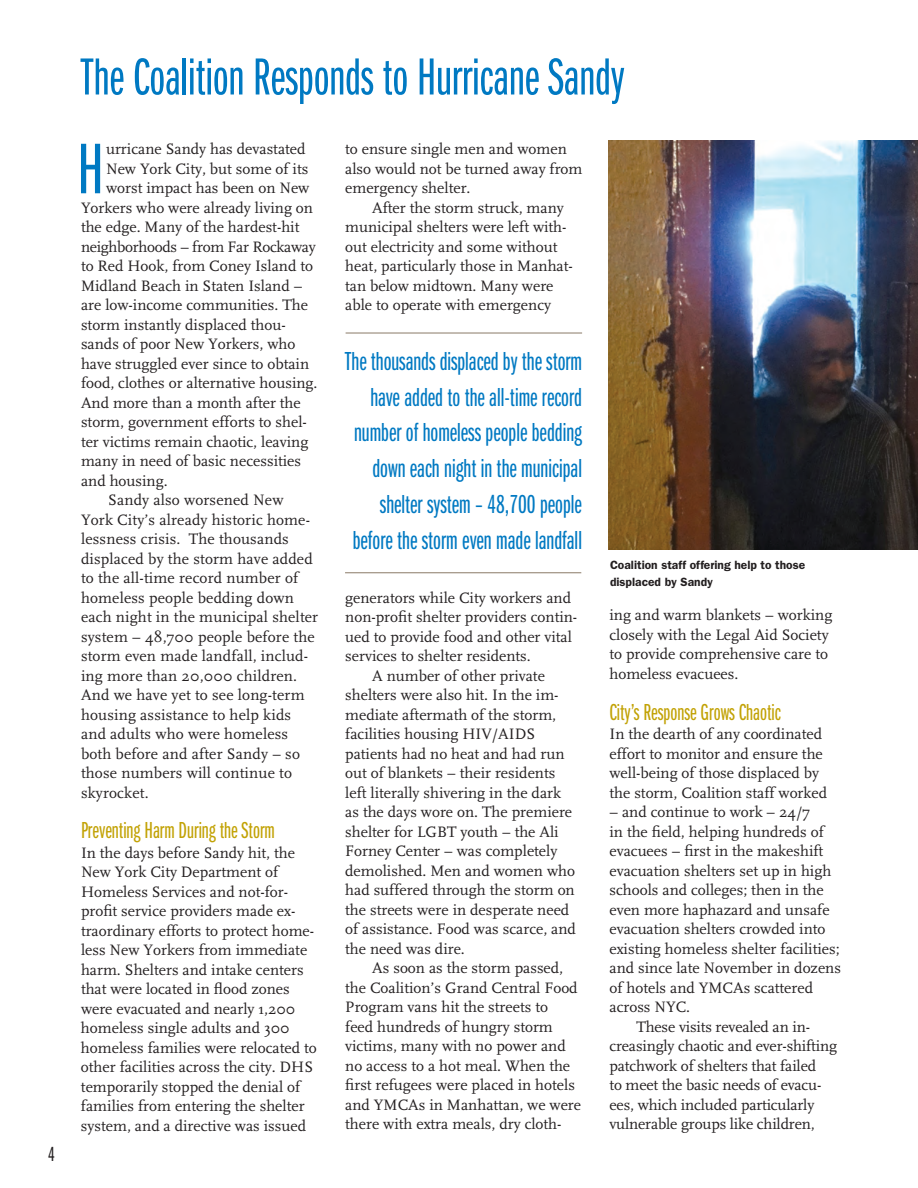
<style>
.page{position:relative;width:918px;height:1188px;background:#fff}
.page>*{position:absolute;margin:0;border:0;box-sizing:border-box;transform-origin:0 0}
.t1{font:74.25px "Franklin Gothic Book X Cmpr";color:#0079c2}
.t2{font:54px "Franklin Gothic Book X Cmpr";color:#0079c2}
.t3{font:27px/36px "Franklin Gothic Book X Cmpr";color:#0079c2;text-align:right}
.t4{font:24px "Franklin Gothic Book X Cmpr";color:#c2a205}
.t5{font:21px "Franklin Gothic Book X Cmpr";color:#231f20}
.t6{font:15.75px/19.5px "FF Scala";color:#231f20}
.t7{font:15.75px "FF Scala";letter-spacing:-.02em;color:#231f20}
.t8{font:600 12px/16.5px "Franklin Gothic";color:#231f20}
.s1{font-style:italic}
</style>
<div class="page">
<img style="left:608px;top:140px;width:310px;height:410px">
<hr style="left:346px;top:333px;width:236px;height:1px;background:#8a7966">
<hr style="left:345px;top:572px;width:236px;height:1px;background:#8a7966">
<h3 class="t5" style="left:48px;top:1143px;width:8px">4</h3>
<h2 class="t2" style="left:81px;top:49px;width:545px">The Coalition Responds to Hurricane Sandy</h2>
<h1 class="t1" style="left:77px;top:131px;width:28px">H</h1>
<p class="t6" style="left:106px;top:140px;width:201px">urricane Sandy has devastated</p>
<p class="t6" style="left:345px;top:140px;width:239px">to ensure single men and women also would not be turned away from emergency shelter.</p>
<p class="t6" style="left:345px;top:198px;width:229px;text-indent:27px">After the storm struck, many municipal shelters were left with&shy;out electricity and some without heat, particularly those in Manhat&shy;tan below midtown. Many were able to operate with emergency</p>
<p class="t6" style="left:106px;top:159px;width:204px">New York City, but some of its</p>
<p class="t6" style="left:106px;top:179px;width:205px">worst impact has been on New</p>
<p class="t6" style="left:81px;top:198px;width:234px">Yorkers who were already living on</p>
<p class="t6" style="left:81px;top:218px;width:220px">the edge. Many of the hardest-hit</p>
<p class="t7" style="left:81px;top:238px;width:236px">neighborhoods – from Far Rockaway</p>
<p class="t6" style="left:81px;top:257px;width:234px">to Red Hook, from Coney Island to</p>
<p class="t6" style="left:81px;top:276px;width:223px">Midland Beach in Staten Island –</p>
<p class="t6" style="left:81px;top:296px;width:229px">are low-income communities. The</p>
<p class="t6" style="left:81px;top:315px;width:206px">storm instantly displaced thou-</p>
<p class="t6" style="left:81px;top:335px;width:216px">sands of poor New Yorkers, who</p>
<p class="t6" style="left:81px;top:354px;width:230px">have struggled ever since to obtain</p>
<p class="t6" style="left:81px;top:374px;width:238px">food, clothes or alternative housing.</p>
<p class="t6" style="left:81px;top:393px;width:221px">And more than a month after the</p>
<p class="t6" style="left:81px;top:413px;width:227px">storm, government efforts to shel-</p>
<p class="t6" style="left:81px;top:432px;width:229px">ter victims remain chaotic, leaving</p>
<p class="t6" style="left:81px;top:452px;width:222px">many in need of basic necessities</p>
<p class="t6" style="left:81px;top:471px;width:88px">and housing.</p>
<p class="t6" style="left:108px;top:491px;width:177px">Sandy also worsened New</p>
<p class="t6" style="left:81px;top:510px;width:231px">York City’s already historic home-</p>
<p class="t6" style="left:81px;top:530px;width:209px">lessness crisis. The thousands</p>
<p class="t6" style="left:81px;top:549px;width:233px">displaced by the storm have added</p>
<p class="t6" style="left:81px;top:569px;width:219px">to the all-time record number of</p>
<p class="t6" style="left:81px;top:588px;width:214px">homeless people bedding down</p>
<p class="t6" style="left:81px;top:608px;width:239px">each night in the municipal shelter</p>
<p class="t6" style="left:81px;top:627px;width:235px">system – 48,700 people before the</p>
<p class="t6" style="left:81px;top:647px;width:229px">storm even made landfall, includ-</p>
<p class="t6" style="left:81px;top:666px;width:218px">ing more than 20,000 children.</p>
<p class="t6" style="left:81px;top:686px;width:225px">And we have yet to see long-term</p>
<p class="t6" style="left:81px;top:705px;width:212px">housing assistance to help kids</p>
<p class="t6" style="left:81px;top:725px;width:209px">and adults who were homeless</p>
<p class="t6" style="left:81px;top:744px;width:221px">both before and after Sandy – so</p>
<p class="t6" style="left:81px;top:764px;width:213px">those numbers will continue to</p>
<p class="t6" style="left:81px;top:783px;width:69px">skyrocket.</p>
<h3 class="t4" style="left:81px;top:818px;width:195px">Preventing Harm During the Storm</h3>
<p class="t6" style="left:81px;top:843px;width:237px">In the days before Sandy hit, the New York City Department of Homeless Services and not-for&shy;profit service providers made ex&shy;traordinary efforts to protect home&shy;less New Yorkers from immediate harm. Shelters and intake centers that were located in flood zones were evacuated and nearly <span class="s1">1</span>,200 homeless single adults and 300 homeless families were relocated to other facilities across the city. DHS temporarily stopped the denial of families from entering the shelter system, and a directive was issued</p>
<h3 class="t3" style="left:345px;top:343px;width:238px">The thousands displaced by the storm have added to the all-time record number of homeless people bedding down each night in the municipal shelter system – 48,700 people before the storm even made landfall</h3>
<p class="t8" style="left:610px;top:556px;width:197px">Coalition staff offering help to those displaced by Sandy</p>
<p class="t6" style="left:345px;top:588px;width:227px">generators while City workers and</p>
<p class="t6" style="left:345px;top:608px;width:234px">non-profit shelter providers contin-</p>
<p class="t6" style="left:345px;top:627px;width:228px">ued to provide food and other vital</p>
<p class="t6" style="left:345px;top:647px;width:187px">services to shelter residents.</p>
<p class="t6" style="left:372px;top:666px;width:174px">A number of other private</p>
<p class="t6" style="left:345px;top:686px;width:215px">shelters were also hit. In the im-</p>
<p class="t6" style="left:345px;top:705px;width:212px">mediate aftermath of the storm,</p>
<p class="t6" style="left:345px;top:725px;width:192px">facilities housing HIV/AIDS</p>
<p class="t6" style="left:345px;top:744px;width:221px">patients had no heat and had run</p>
<p class="t6" style="left:345px;top:764px;width:212px">out of blankets – their residents</p>
<p class="t6" style="left:345px;top:783px;width:217px">left literally shivering in the dark</p>
<p class="t6" style="left:345px;top:803px;width:229px">as the days wore on. The premiere</p>
<p class="t6" style="left:345px;top:822px;width:215px">shelter for LGBT youth – the Ali</p>
<p class="t6" style="left:345px;top:842px;width:214px">Forney Center – was completely</p>
<p class="t6" style="left:345px;top:861px;width:231px">demolished. Men and women who</p>
<p class="t6" style="left:345px;top:881px;width:231px">had suffered through the storm on</p>
<p class="t6" style="left:345px;top:900px;width:226px">the streets were in desperate need</p>
<p class="t6" style="left:345px;top:920px;width:232px">of assistance. Food was scarce, and</p>
<p class="t6" style="left:345px;top:939px;width:121px">the need was dire.</p>
<p class="t6" style="left:372px;top:959px;width:192px">As soon as the storm passed,</p>
<p class="t6" style="left:345px;top:978px;width:234px">the Coalition’s Grand Central Food</p>
<p class="t6" style="left:345px;top:998px;width:204px">Program vans hit the streets to</p>
<p class="t6" style="left:345px;top:1017px;width:209px">feed hundreds of hungry storm</p>
<p class="t6" style="left:345px;top:1037px;width:222px">victims, many with no power and</p>
<p class="t6" style="left:345px;top:1056px;width:227px">no access to a hot meal. When the</p>
<p class="t6" style="left:345px;top:1076px;width:231px">first refugees were placed in hotels</p>
<p class="t6" style="left:345px;top:1095px;width:237px">and YMCAs in Manhattan, we were</p>
<p class="t6" style="left:345px;top:1115px;width:218px">there with extra meals, dry cloth-</p>
<p class="t6" style="left:609px;top:606px;width:224px">ing and warm blankets – working closely with the Legal Aid Society to provide comprehensive care to homeless evacuees.</p>
<h3 class="t4" style="left:609px;top:699px;width:173px">City’s Response Grows Chaotic</h3>
<p class="t6" style="left:609px;top:724px;width:219px">In the dearth of any coordinated effort to monitor and ensure the well-being of those displaced by the storm, Coalition staff worked</p>
<p class="t6" style="left:609px;top:802px;width:202px">– and continue to work – 24/7</p>
<p class="t6" style="left:609px;top:822px;width:216px">in the field, helping hundreds of</p>
<p class="t6" style="left:609px;top:841px;width:215px">evacuees – first in the makeshift</p>
<p class="t6" style="left:609px;top:861px;width:223px">evacuation shelters set up in high</p>
<p class="t6" style="left:609px;top:880px;width:216px">schools and colleges; then in the</p>
<p class="t6" style="left:609px;top:900px;width:222px">even more haphazard and unsafe</p>
<p class="t6" style="left:609px;top:919px;width:218px">evacuation shelters crowded into</p>
<p class="t6" style="left:609px;top:939px;width:232px">existing homeless shelter facilities;</p>
<p class="t6" style="left:609px;top:958px;width:233px">and since late November in dozens</p>
<p class="t6" style="left:609px;top:978px;width:205px">of hotels and YMCAs scattered</p>
<p class="t6" style="left:609px;top:997px;width:82px">across NYC.</p>
<p class="t6" style="left:636px;top:1017px;width:175px">These visits revealed an in-</p>
<p class="t6" style="left:609px;top:1036px;width:229px">creasingly chaotic and ever-shifting</p>
<p class="t6" style="left:609px;top:1056px;width:208px">patchwork of shelters that failed</p>
<p class="t6" style="left:609px;top:1075px;width:213px">to meet the basic needs of evacu-</p>
<p class="t6" style="left:609px;top:1095px;width:206px">ees, which included particularly</p>
<p class="t6" style="left:609px;top:1114px;width:207px">vulnerable groups like children,</p>
</div>
